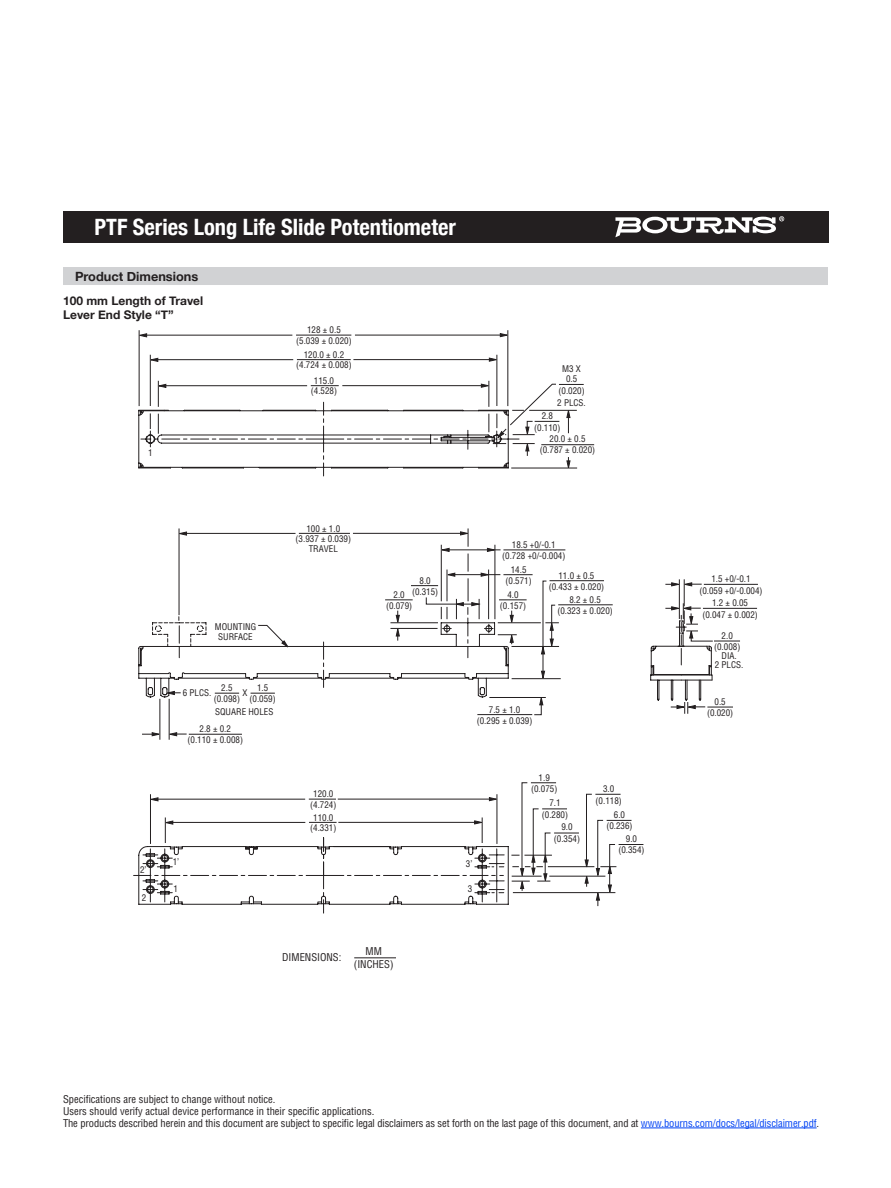
<style>
.page{position:relative;width:891px;height:1188px;background:#fff}
.page>*{position:absolute;margin:0;border:0;box-sizing:border-box;transform-origin:0 0}
.t1{font:700 condensed 22.5px "Helvetica Neue";color:#fff}
.t2{font:700 12.75px "Helvetica Neue";color:#231f20}
.t3{font:700 12px "Helvetica Neue";color:#231f20}
.negative_type_header{font:condensed 10.5px "Helvetica";letter-spacing:-.01em;color:#231f20}
.t4{font:condensed 9px/11.2px "Helvetica";color:#231f20;text-align:center}
.s1{color:#0042f4}
</style>
<div class="page">
<svg style="left:133px;top:401px;width:387px;height:513px"></svg>
<svg style="left:474px;top:817px;width:9px;height:26px"></svg>
<hr style="left:172px;top:822px;width:133px;height:1px;background:#231f20">
<hr style="left:338px;top:822px;width:140px;height:1px;background:#231f20">
<svg style="left:164px;top:817px;width:9px;height:26px"></svg>
<svg style="left:309px;top:822px;width:28px;height:1px"></svg>
<hr style="left:497px;top:794px;width:1px;height:50px;background:#231f20">
<svg style="left:149px;top:797px;width:9px;height:4px"></svg>
<svg style="left:489px;top:797px;width:9px;height:4px"></svg>
<hr style="left:157px;top:799px;width:148px;height:1px;background:#231f20">
<hr style="left:338px;top:799px;width:154px;height:1px;background:#231f20">
<hr style="left:150px;top:794px;width:1px;height:50px;background:#231f20">
<svg style="left:309px;top:799px;width:27px;height:1px"></svg>
<hr style="left:160px;top:385px;width:147px;height:1px;background:#231f20">
<hr style="left:342px;top:385px;width:139px;height:1px;background:#231f20">
<svg style="left:157px;top:381px;width:9px;height:26px"></svg>
<svg style="left:311px;top:385px;width:28px;height:1px"></svg>
<hr style="left:497px;top:355px;width:1px;height:51px;background:#231f20">
<svg style="left:149px;top:358px;width:9px;height:4px"></svg>
<svg style="left:489px;top:358px;width:9px;height:4px"></svg>
<hr style="left:157px;top:359px;width:136px;height:1px;background:#231f20">
<hr style="left:353px;top:359px;width:139px;height:1px;background:#231f20">
<hr style="left:150px;top:355px;width:1px;height:51px;background:#231f20">
<svg style="left:158px;top:414px;width:1px;height:20px"></svg>
<svg style="left:150px;top:413px;width:1px;height:16px"></svg>
<hr style="left:297px;top:359px;width:54px;height:1px;background:#231f20">
<hr style="left:508px;top:330px;width:1px;height:76px;background:#231f20">
<svg style="left:138px;top:333px;width:9px;height:4px"></svg>
<svg style="left:500px;top:333px;width:9px;height:4px"></svg>
<hr style="left:146px;top:335px;width:146px;height:1px;background:#231f20">
<hr style="left:355px;top:335px;width:148px;height:1px;background:#231f20">
<hr style="left:139px;top:330px;width:1px;height:76px;background:#231f20">
<hr style="left:296px;top:335px;width:55px;height:1px;background:#231f20">
<hr style="left:541px;top:444px;width:53px;height:1px;background:#231f20">
<svg style="left:481px;top:381px;width:103px;height:89px"></svg>
<hr style="left:703px;top:608px;width:54px;height:1px;background:#231f20">
<hr style="left:704px;top:584px;width:54px;height:1px;background:#231f20">
<svg style="left:650px;top:579px;width:90px;height:135px"></svg>
<svg style="left:178px;top:532px;width:9px;height:4px"></svg>
<hr style="left:185px;top:533px;width:111px;height:1px;background:#231f20">
<hr style="left:353px;top:533px;width:111px;height:1px;background:#231f20">
<svg style="left:257px;top:625px;width:32px;height:23px"></svg>
<hr style="left:179px;top:528px;width:1px;height:87px;background:#231f20">
<hr style="left:299px;top:533px;width:51px;height:1px;background:#231f20">
<hr style="left:189px;top:734px;width:53px;height:1px;background:#231f20">
<hr style="left:160px;top:699px;width:1px;height:41px;background:#231f20">
<hr style="left:169px;top:699px;width:1px;height:41px;background:#231f20">
<svg style="left:168px;top:732px;width:19px;height:4px"></svg>
<svg style="left:215px;top:693px;width:24px;height:1px"></svg>
<svg style="left:251px;top:693px;width:24px;height:1px"></svg>
<svg style="left:166px;top:691px;width:15px;height:4px"></svg>
<svg style="left:142px;top:732px;width:19px;height:4px"></svg>
<hr style="left:503px;top:574px;width:30px;height:1px;background:#231f20">
<hr style="left:503px;top:550px;width:62px;height:1px;background:#231f20">
<hr style="left:477px;top:714px;width:55px;height:1px;background:#231f20">
<hr style="left:489px;top:697px;width:57px;height:1px;background:#231f20">
<hr style="left:512px;top:678px;width:49px;height:1px;background:#231f20">
<svg style="left:534px;top:698px;width:9px;height:17px"></svg>
<hr style="left:512px;top:646px;width:47px;height:1px;background:#231f20">
<hr style="left:550px;top:580px;width:54px;height:1px;background:#231f20">
<hr style="left:558px;top:604px;width:55px;height:1px;background:#231f20">
<hr style="left:498px;top:623px;width:43px;height:1px;background:#231f20">
<svg style="left:385px;top:528px;width:142px;height:116px"></svg>
<svg style="left:541px;top:580px;width:18px;height:100px"></svg>
<hr style="left:513px;top:892px;width:102px;height:1px;background:#231f20">
<svg style="left:585px;top:794px;width:58px;height:113px"></svg>
<hr style="left:549px;top:876px;width:56px;height:1px;background:#231f20">
<hr style="left:548px;top:866px;width:46px;height:1px;background:#231f20">
<svg style="left:511px;top:782px;width:68px;height:110px"></svg>
<div style="left:63px;top:212px;width:766px;height:31px;background:#231f20"></div>
<div style="left:63px;top:267px;width:765px;height:18px;background:#d1d2d4"></div>
<hr style="left:354px;top:957px;width:42px;height:1px;background:#231f20">
<svg style="left:615px;top:216px;width:169px;height:21px"></svg>
<hr style="left:641px;top:1128px;width:176px;height:1px;background:#0042f4">
<p class="t1" style="left:95px;top:208px;width:363px">PTF Series Long Life Slide Potentiometer</p>
<p class="t2" style="left:75px;top:266px;width:125px">Product Dimensions</p>
<p class="t3" style="left:63px;top:291px;width:142px">100 mm Length of Travel</p>
<p class="t3" style="left:63px;top:305px;width:112px">Lever End Style “T”</p>
<p class="t4" style="left:148px;top:447px;width:6px">1</p>
<p class="t4" style="left:296px;top:325px;width:57px;line-height:10.5px">128 ± 0.5 (5.039 ± 0.020)</p>
<p class="t4" style="left:296px;top:349px;width:57px;line-height:10.5px">120.0 ± 0.2 (4.724 ± 0.008)</p>
<p class="t4" style="left:311px;top:375px;width:28px;line-height:10.5px">115.0 (4.528)</p>
<p class="t4" style="left:296px;top:523px;width:57px;line-height:10.5px">100 ± 1.0 (3.937 ± 0.039)</p>
<p class="t4" style="left:309px;top:543px;width:31px">TRAVEL</p>
<p class="t4" style="left:215px;top:621px;width:43px;line-height:10.5px">MOUNTING<br>SURFACE</p>
<p class="t4" style="left:214px;top:682px;width:28px">2.5 (0.098)</p>
<p class="t4" style="left:250px;top:682px;width:28px">1.5 (0.059)</p>
<p class="t4" style="left:183px;top:687px;width:30px">6 PLCS.</p>
<p class="t4" style="left:242px;top:687px;width:7px">X</p>
<p class="t4" style="left:215px;top:706px;width:60px">SQUARE HOLES</p>
<p class="t4" style="left:188px;top:723px;width:57px">2.8 ± 0.2 (0.110 ± 0.008)</p>
<p class="t4" style="left:140px;top:864px;width:8px">2’</p>
<p class="t4" style="left:142px;top:891px;width:6px">2</p>
<p class="t4" style="left:173px;top:856px;width:8px">1’</p>
<p class="t4" style="left:173px;top:883px;width:6px">1</p>
<p class="t4" style="left:310px;top:789px;width:28px;line-height:10.5px">120.0 (4.724)</p>
<p class="t4" style="left:310px;top:812px;width:28px;line-height:10.5px">110.0 (4.331)</p>
<p class="t4" style="left:412px;top:574px;width:28px">8.0 (0.315)</p>
<p class="t4" style="left:386px;top:589px;width:28px">2.0 (0.079)</p>
<p class="negative_type_header" style="left:282px;top:951px;width:61px">DIMENSIONS:</p>
<p class="negative_type_header" style="left:366px;top:945px;width:18px">MM</p>
<p class="negative_type_header" style="left:354px;top:957px;width:41px">(INCHES)</p>
<p class="t4" style="left:562px;top:363px;width:20px">M3 X</p>
<p class="t4" style="left:557px;top:397px;width:30px">2 PLCS.</p>
<p class="t4" style="left:534px;top:410px;width:28px">2.8 (0.110)</p>
<p class="t4" style="left:559px;top:373px;width:28px">0.5 (0.020)</p>
<p class="t4" style="left:540px;top:433px;width:57px">20.0 ± 0.5 (0.787 ± 0.020)</p>
<p class="t4" style="left:502px;top:539px;width:65px">18.5 +0/-0.1 (0.728 +0/-0.004)</p>
<p class="t4" style="left:506px;top:564px;width:28px">14.5 (0.571)</p>
<p class="t4" style="left:500px;top:589px;width:28px">4.0 (0.157)</p>
<p class="t4" style="left:549px;top:570px;width:57px">11.0 ± 0.5 (0.433 ± 0.020)</p>
<p class="t4" style="left:557px;top:594px;width:57px">8.2 ± 0.5 (0.323 ± 0.020)</p>
<p class="t4" style="left:477px;top:703px;width:57px">7.5 ± 1.0 (0.295 ± 0.039)</p>
<p class="t4" style="left:466px;top:858px;width:8px">3’</p>
<p class="t4" style="left:468px;top:883px;width:6px">3</p>
<p class="t4" style="left:531px;top:772px;width:28px">1.9 (0.075)</p>
<p class="t4" style="left:554px;top:821px;width:28px">9.0 (0.354)</p>
<p class="t4" style="left:542px;top:797px;width:28px">7.1 (0.280)</p>
<p class="t4" style="left:596px;top:783px;width:28px">3.0 (0.118)</p>
<p class="t4" style="left:618px;top:833px;width:28px">9.0 (0.354)</p>
<p class="t4" style="left:606px;top:809px;width:28px">6.0 (0.236)</p>
<p class="t4" style="left:699px;top:573px;width:65px">1.5 +0/-0.1 (0.059 +0/-0.004)</p>
<p class="t4" style="left:702px;top:597px;width:57px">1.2 ± 0.05 (0.047 ± 0.002)</p>
<p class="t4" style="left:714px;top:630px;width:28px">2.0 (0.008)</p>
<p class="t4" style="left:715px;top:651px;width:30px;line-height:9px">DIA.<br>2 PLCS.</p>
<p class="t4" style="left:707px;top:696px;width:28px">0.5 (0.020)</p>
<p class="negative_type_header" style="left:63px;top:1093px;width:214px">Specifications are subject to change without notice.</p>
<p class="negative_type_header" style="left:63px;top:1105px;width:313px">Users should verify actual device performance in their specific applications.</p>
<p class="negative_type_header" style="left:63px;top:1117px;width:758px">The products described herein and this document are subject to specific legal disclaimers as set forth on the last page of this document, and at <span class="s1">www.bourns.com/docs/legal/disclaimer.pdf</span>.</p>
</div>
